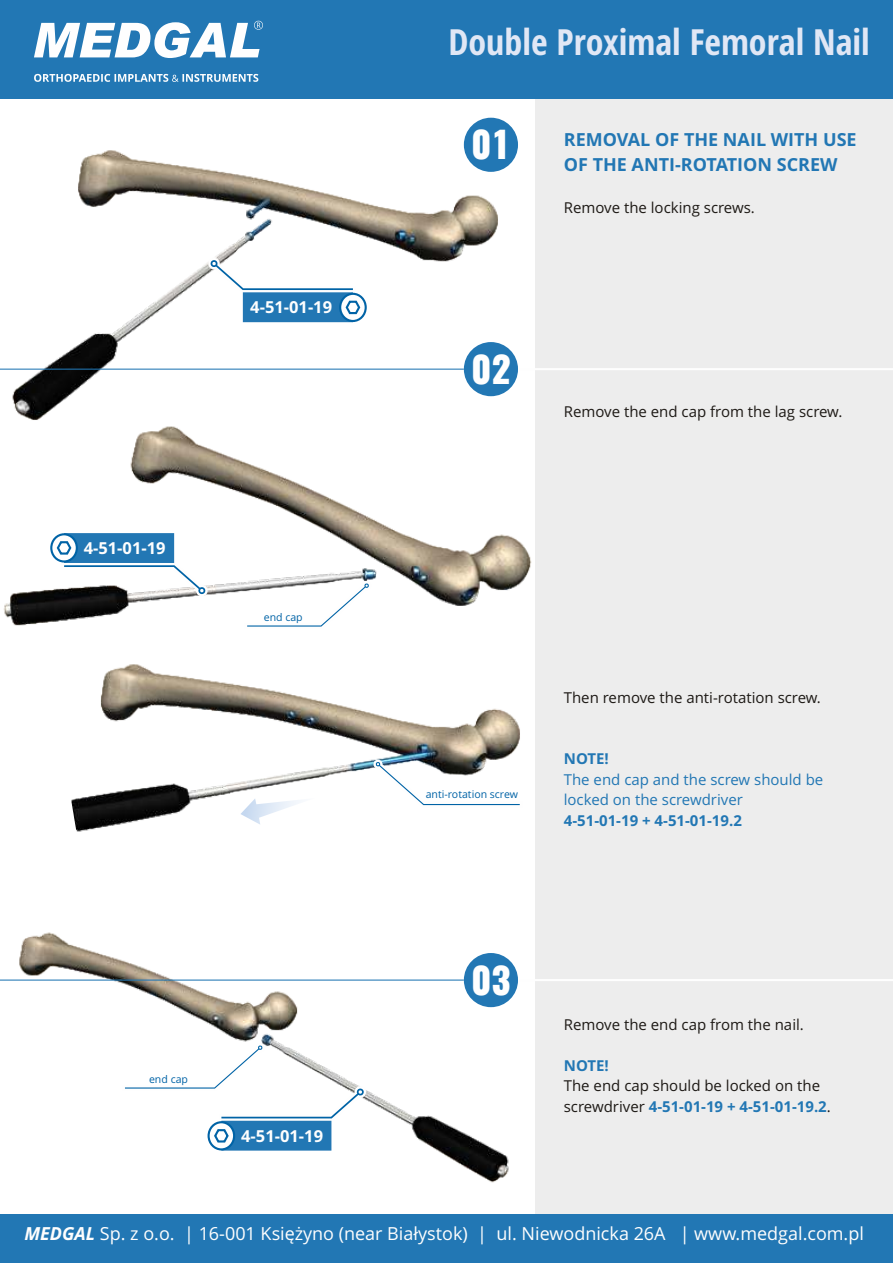
<style>
.page{position:relative;width:893px;height:1263px;background:#fff}
.page>*{position:absolute;margin:0;border:0;box-sizing:border-box;transform-origin:0 0}
.t1{font:800 36.15px "Oswald";color:#fefefe}
.t2{font:700 condensed 36px "Open Sans";color:#e0e7f5}
.t3{font:18px "Open Sans";color:#fefefe}
.t4{font:700 18px/24.5px "Open Sans";color:#2277b4}
.t5{font:700 16.5px "Open Sans";color:#fefefe}
.t6{font:15px/20.4px "Open Sans";color:#1e1a16}
.t7{font:15px/20.4px "Open Sans";color:#2277b4}
.t8{font:700 15px "Open Sans";color:#2277b4}
.t9{font:10.5px "Open Sans";color:#0063a6}
.s1{font-weight:700;color:#2277b4}
.s2{font-weight:700;font-style:italic}
</style>
<div class="page">
<img style="left:100px;top:664px;width:420px;height:129px">
<img style="left:3px;top:422px;width:533px;height:210px">
<img style="left:0;top:142px;width:507px;height:294px">
<div style="left:536px;top:99px;width:357px;height:1116px;background:#ededed"></div>
<div style="left:464px;top:118px;width:54px;height:54px;background:#2277b4;border-radius:50%"></div>
<svg style="left:245px;top:581px;width:127px;height:48px"></svg>
<svg style="left:373px;top:759px;width:147px;height:47px"></svg>
<svg style="left:241px;top:799px;width:59px;height:25px"></svg>
<img style="left:18px;top:932px;width:495px;height:251px">
<div style="left:464px;top:953px;width:54px;height:54px;background:#2277b4;border-radius:50%"></div>
<hr style="left:0;top:979px;width:464px;height:1px;background:#2277b4">
<hr style="left:518px;top:979px;width:375px;height:2px;background:#fefefe">
<div style="left:464px;top:342px;width:54px;height:54px;background:#2277b4;border-radius:50%"></div>
<hr style="left:0;top:369px;width:464px;height:1px;background:#2277b4">
<hr style="left:518px;top:368px;width:375px;height:2px;background:#fefefe">
<div style="left:0;top:0;width:893px;height:99px;background:#2277b4"></div>
<svg style="left:34px;top:74px;width:224px;height:8px"></svg>
<svg style="left:34px;top:21px;width:229px;height:37px"></svg>
<div style="left:0;top:1214px;width:893px;height:49px;background:#2277b4"></div>
<svg style="left:208px;top:257px;width:160px;height:66px"></svg>
<svg style="left:49px;top:532px;width:159px;height:65px"></svg>
<svg style="left:123px;top:1043px;width:244px;height:108px"></svg>
<img style="left:71px;top:764px;width:159px;height:68px">
<h2 class="t2" style="left:448px;top:28px;width:423px">Double Proximal Femoral Nail</h2>
<p class="t5" style="left:250px;top:301px;width:83px">4-51-01-19</p>
<p class="t5" style="left:84px;top:541px;width:83px">4-51-01-19</p>
<p class="t9" style="left:264px;top:613px;width:40px">end cap</p>
<p class="t9" style="left:149px;top:1075px;width:40px">end cap</p>
<p class="t5" style="left:241px;top:1129px;width:83px">4-51-01-19</p>
<h1 class="t1" style="left:471px;top:120px;width:41px">01</h1>
<h1 class="t1" style="left:471px;top:344px;width:41px">02</h1>
<p class="t4" style="left:564px;top:129px;width:294px">REMOVAL OF THE NAIL WITH USE<br>OF THE ANTI-ROTATION SCREW</p>
<p class="t6" style="left:564px;top:199px;width:193px">Remove the locking screws.</p>
<p class="t6" style="left:564px;top:403px;width:280px">Remove the end cap from the lag screw.</p>
<p class="t9" style="left:426px;top:790px;width:94px">anti-rotation screw</p>
<p class="t6" style="left:564px;top:689px;width:259px">Then remove the anti-rotation screw.</p>
<p class="t8" style="left:564px;top:753px;width:47px">NOTE!</p>
<p class="t7" style="left:564px;top:770px;width:261px">The end cap and the screw should be locked on the screwdriver</p>
<p class="t8" style="left:564px;top:814px;width:180px">4-51-01-19 + 4-51-01-19.2</p>
<h1 class="t1" style="left:471px;top:955px;width:41px">03</h1>
<p class="t6" style="left:564px;top:1016px;width:242px">Remove the end cap from the nail.</p>
<p class="t8" style="left:564px;top:1059px;width:47px">NOTE!</p>
<p class="t6" style="left:564px;top:1077px;width:268px">The end cap should be locked on the screwdriver <span class="s1">4-51-01-19 + 4-51-01-19.2</span>.</p>
<p class="t3" style="left:24px;top:1226px;width:841px"><span class="s2">MEDGAL</span> Sp. z o.o. | 16-001 Księżyno (near Białystok) | ul. Niewodnicka 26A | www.medgal.com.pl</p>
</div>
